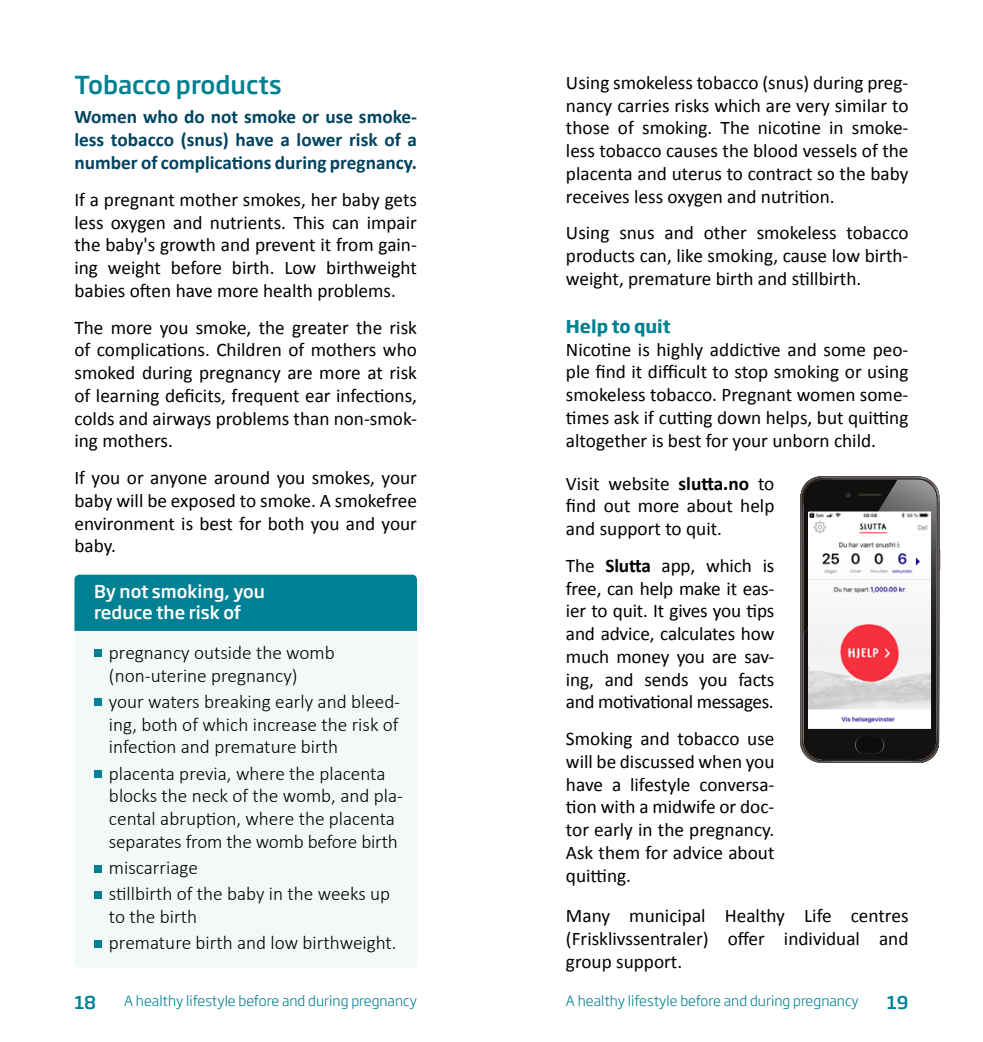
<style>
.page{position:relative;width:983px;height:1042px;background:#fff}
.page>*{position:absolute;margin:0;border:0;box-sizing:border-box;transform-origin:0 0}
.t1{font:500 24.5px "Soho Gothic Std";color:#008193}
.t2{font:19.25px/22.8px "Calibri";color:#000;text-align:justify}
.t3{font:300 19.25px/22.8px "Calibri";color:#000}
.t4{font:700 19.25px/22.8px "Calibri";color:#00435f;text-align:justify}
.t5{font:500 17.5px/21px "Soho Gothic Std";color:#fff}
.t6{font:700 17.5px "Soho Gothic Std";color:#008193}
.t7{font:500 17.5px "Soho Gothic Std";color:#008193}
.t8{font:300 14px "Soho Gothic Std";color:#008193}
.s1{font-weight:700}
</style>
<div class="page">
<svg style="left:800px;top:476px;width:140px;height:287px;background:#3f3c3b"></svg>
<img style="left:808px;top:512px;width:121px;height:217px">
<div style="left:75px;top:631px;width:342px;height:336px;background:#f3f8f9"></div>
<div style="left:94px;top:649px;width:7px;height:8px;background:#008193"></div>
<div style="left:94px;top:698px;width:7px;height:8px;background:#008193"></div>
<div style="left:94px;top:770px;width:7px;height:8px;background:#008193"></div>
<div style="left:94px;top:865px;width:7px;height:7px;background:#008193"></div>
<div style="left:94px;top:891px;width:7px;height:7px;background:#008193"></div>
<div style="left:94px;top:940px;width:7px;height:7px;background:#008193"></div>
<div style="left:74px;top:575px;width:343px;height:56px;background:#008193"></div>
<p class="t1" style="left:74px;top:69px;width:208px">Tobacco products</p>
<p class="t4" style="left:74px;top:106px;width:344px">Women who do not smoke or use smoke&shy;less tobacco (snus) have a lower risk of a number of complications during pregnancy.</p>
<p class="t2" style="left:74px;top:188px;width:344px">If a pregnant mother smokes, her baby gets less oxygen and nutrients. This can impair the baby's growth and prevent it from gain&shy;ing weight before birth. Low birthweight babies often have more health problems.</p>
<p class="t2" style="left:74px;top:316px;width:344px">The more you smoke, the greater the risk of complications. Children of mothers who smoked during pregnancy are more at risk of learning deficits, frequent ear infections, colds and airways problems than non-smok&shy;ing mothers.</p>
<p class="t2" style="left:74px;top:466px;width:344px">If you or anyone around you smokes, your baby will be exposed to smoke. A smokefree environment is best for both you and your baby.</p>
<p class="t5" style="left:94px;top:581px;width:172px">By not smoking, you reduce the risk of</p>
<p class="t3" style="left:109px;top:640px;width:227px">pregnancy outside the womb (non-uterine pregnancy)</p>
<p class="t3" style="left:109px;top:689px;width:293px;text-align:justify">your waters breaking early and bleed&shy;ing, both of which increase the risk of infection and premature birth</p>
<p class="t3" style="left:109px;top:761px;width:295px">placenta previa, where the placenta blocks the neck of the womb, and pla&shy;cental abruption, where the placenta separates from the womb before birth</p>
<p class="t3" style="left:109px;top:854px;width:283px;line-height:26.2px">miscarriage<br>stillbirth of the baby in the weeks up</p>
<p class="t3" style="left:109px;top:903px;width:289px;line-height:26.2px">to the birth<br>premature birth and low birthweight.</p>
<p class="t2" style="left:566px;top:71px;width:344px">Using smokeless tobacco (snus) during preg&shy;nancy carries risks which are very similar to those of smoking. The nicotine in smoke&shy;less tobacco causes the blood vessels of the placenta and uterus to contract so the baby receives less oxygen and nutrition.</p>
<p class="t2" style="left:566px;top:222px;width:344px">Using snus and other smokeless tobacco products can, like smoking, cause low birth&shy;weight, premature birth and stillbirth.</p>
<p class="t6" style="left:566px;top:315px;width:106px">Help to quit</p>
<p class="t2" style="left:566px;top:338px;width:344px">Nicotine is highly addictive and some peo&shy;ple find it difficult to stop smoking or using smokeless tobacco. Pregnant women some&shy;times ask if cutting down helps, but quitting altogether is best for your unborn child.</p>
<p class="t2" style="left:566px;top:472px;width:210px">Visit website <span class="s1">slutta.no</span> to find out more about help and support to quit.</p>
<p class="t2" style="left:566px;top:554px;width:210px">The <span class="s1">Slutta</span> app, which is free, can help make it eas&shy;ier to quit. It gives you tips and advice, calculates how much money you are sav&shy;ing, and sends you facts and motivational messages.</p>
<p class="t2" style="left:566px;top:727px;width:210px">Smoking and tobacco use will be discussed when you have a lifestyle conversa&shy;tion with a midwife or doc&shy;tor early in the pregnancy.<br>Ask them for advice about quitting.</p>
<p class="t2" style="left:566px;top:904px;width:344px">Many municipal Healthy Life centres (Frisklivssentraler) offer individual and group support.</p>
<p class="t7" style="left:74px;top:991px;width:23px">18</p>
<p class="t8" style="left:124px;top:992px;width:294px">A healthy lifestyle before and during pregnancy</p>
<p class="t8" style="left:566px;top:992px;width:294px">A healthy lifestyle before and during pregnancy</p>
<p class="t7" style="left:886px;top:991px;width:23px">19</p>
</div>
